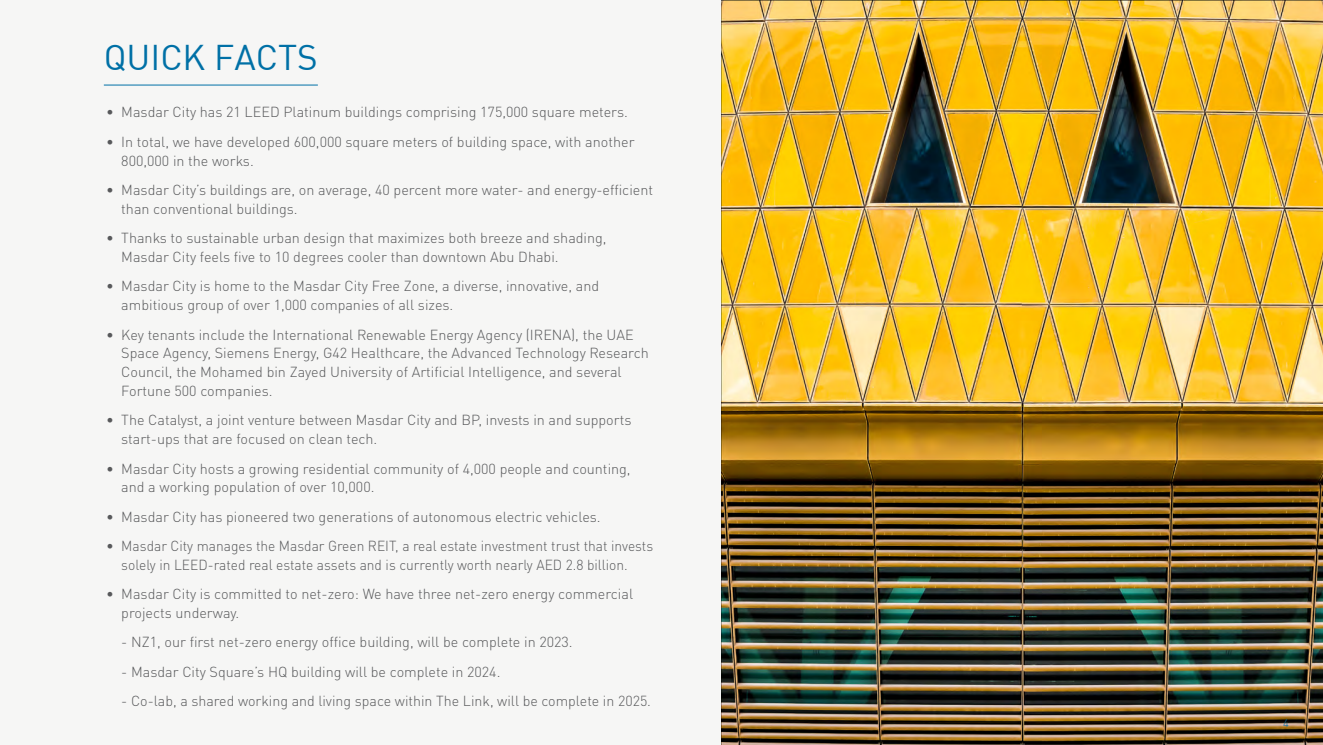
<style>
.page{position:relative;width:1323px;height:745px;background:#fff}
.page>*{position:absolute;margin:0;border:0;box-sizing:border-box;transform-origin:0 0}
.t1{font:35px "DIN";color:#0070a6}
.Body_Text{font:300 14.38px/18.8px "DIN Pro";color:#58595b}
.t2{font:300 11.25px "DIN Pro";color:#0070a6}
</style>
<div class="page">
<div style="left:0;top:0;width:1323px;height:744px;background:#f6f6f5"></div>
<img style="left:722px;top:0;width:601px;height:744px">
<hr style="left:104px;top:85px;width:214px;height:1px;background:#0070a6">
<p class="t1" style="left:104px;top:35px;width:215px">QUICK FACTS</p>
<p class="Body_Text" style="left:106px;top:101px;width:523px">• Masdar City has 21 LEED Platinum buildings comprising 175,000 square meters.</p>
<p class="Body_Text" style="left:121px;top:131px;width:515px;text-indent:-15px">• In total, we have developed 600,000 square meters of building space, with another<br>800,000 in the works.</p>
<p class="Body_Text" style="left:121px;top:179px;width:533px;text-indent:-15px">• Masdar City’s buildings are, on average, 40 percent more water- and energy-efficient than conventional buildings.</p>
<p class="Body_Text" style="left:121px;top:227px;width:487px;text-indent:-15px">• Thanks to sustainable urban design that maximizes both breeze and shading,<br>Masdar City feels five to 10 degrees cooler than downtown Abu Dhabi.</p>
<p class="Body_Text" style="left:121px;top:275px;width:479px;text-indent:-15px">• Masdar City is home to the Masdar City Free Zone, a diverse, innovative, and ambitious group of over 1,000 companies of all sizes.</p>
<p class="Body_Text" style="left:121px;top:323px;width:529px;text-indent:-15px">• Key tenants include the International Renewable Energy Agency (IRENA), the UAE Space Agency, Siemens Energy, G42 Healthcare, the Advanced Technology Research Council, the Mohamed bin Zayed University of Artificial Intelligence, and several Fortune 500 companies.</p>
<p class="Body_Text" style="left:121px;top:409px;width:512px;text-indent:-15px">• The Catalyst, a joint venture between Masdar City and BP, invests in and supports start-ups that are focused on clean tech.</p>
<p class="Body_Text" style="left:121px;top:457px;width:511px;text-indent:-15px">• Masdar City hosts a growing residential community of 4,000 people and counting, and a working population of over 10,000.</p>
<p class="Body_Text" style="left:106px;top:505px;width:496px">• Masdar City has pioneered two generations of autonomous electric vehicles.</p>
<p class="Body_Text" style="left:121px;top:535px;width:533px;text-indent:-15px">• Masdar City manages the Masdar Green REIT, a real estate investment trust that invests solely in LEED-rated real estate assets and is currently worth nearly AED 2.8 billion.</p>
<p class="Body_Text" style="left:121px;top:583px;width:513px;text-indent:-15px">• Masdar City is committed to net-zero: We have three net-zero energy commercial projects underway.</p>
<p class="Body_Text" style="left:121px;top:631px;width:453px">- NZ1, our first net-zero energy office building, will be complete in 2023.</p>
<p class="Body_Text" style="left:121px;top:660px;width:381px">- Masdar City Square’s HQ building will be complete in 2024.</p>
<p class="Body_Text" style="left:121px;top:690px;width:531px">- Co-lab, a shared working and living space within The Link, will be complete in 2025.</p>
<p class="t2" style="left:1283px;top:713px;width:7px">4</p>
</div>
